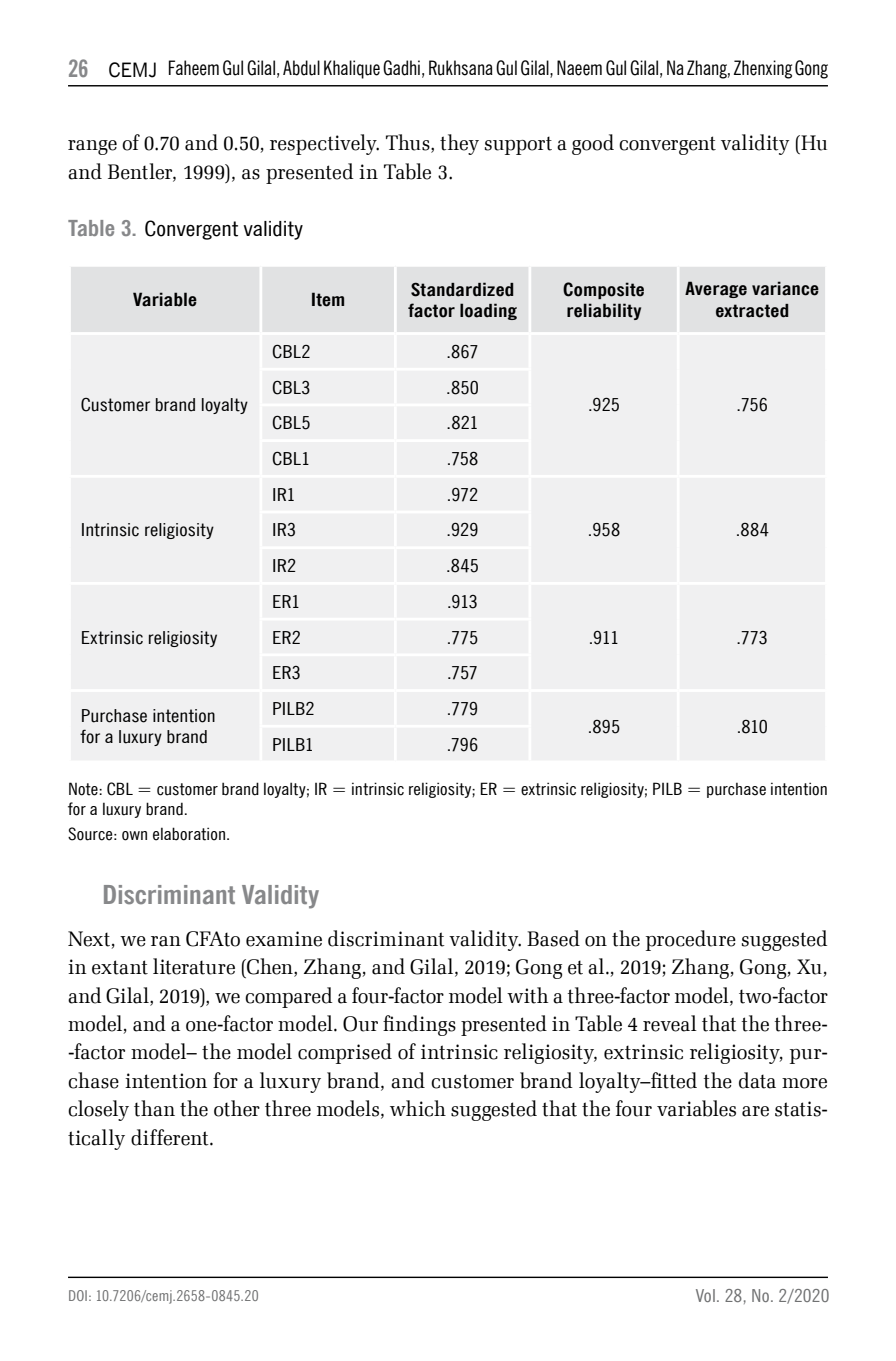
<style>
.page{position:relative;width:896px;height:1361px;background:#fff}
.page>*{position:absolute;margin:0;border:0;box-sizing:border-box;transform-origin:0 0}
.t1{font:700 26px "News Goth Cn EU";letter-spacing:-.005em;color:#87888a;scale:1.15 1}
.t2{font:21px/28.4px "Zapf Ellipt EU";color:#000;scale:.94 1}
.t3{font:21px "News Goth Cn EU";color:#000;scale:1.2 1}
.t4{font:20px "News Goth Cn EU";color:#000}
.t5{font:20px "News Goth EU";color:#000}
.t6{font:18px/21px "News Goth Cn EU";letter-spacing:.005em;color:#000;scale:1.2 1}
.t7{font:700 18px/21px "News Goth Cn EU";letter-spacing:.01em;color:#000;scale:1.2 1}
.t8{font:18px "News Goth Cn EU";letter-spacing:.005em;color:#707172;scale:1.15 1}
.t9{font:17px/20px "News Goth Cn EU";letter-spacing:.01em;color:#000;scale:1.15 1}
.t10{font:15px "News Goth Cn EU";letter-spacing:.015em;color:#707172;scale:1.1 1}
.s1{font-family:"News Goth Cn EU";font-weight:700;font-size:24px;color:#87888a}
.s2{font-weight:700;font-size:22px;color:#87888a}
</style>
<div class="page">
<hr style="left:68px;top:1276px;width:760px;height:2px;background:#000">
<hr style="left:68px;top:85px;width:760px;height:1px;background:#000">
<div style="left:71px;top:267px;width:754px;height:65px;background:#e1e2e3"></div>
<div style="left:71px;top:335px;width:754px;height:425px;background:#f0f0f1"></div>
<hr style="left:259px;top:267px;width:3px;height:65px;background:#fff">
<hr style="left:394px;top:267px;width:3px;height:65px;background:#fff">
<hr style="left:528px;top:267px;width:3px;height:65px;background:#fff">
<hr style="left:677px;top:267px;width:2px;height:65px;background:#fff">
<hr style="left:259px;top:335px;width:3px;height:33px;background:#fff">
<hr style="left:394px;top:335px;width:3px;height:33px;background:#fff">
<hr style="left:528px;top:335px;width:3px;height:33px;background:#fff">
<hr style="left:677px;top:335px;width:2px;height:34px;background:#fff">
<hr style="left:259px;top:368px;width:136px;height:3px;background:#fff">
<hr style="left:259px;top:371px;width:3px;height:32px;background:#fff">
<hr style="left:395px;top:368px;width:136px;height:3px;background:#fff">
<hr style="left:394px;top:371px;width:3px;height:32px;background:#fff">
<hr style="left:528px;top:371px;width:3px;height:32px;background:#fff">
<hr style="left:677px;top:369px;width:2px;height:36px;background:#fff">
<hr style="left:259px;top:403px;width:136px;height:3px;background:#fff">
<hr style="left:259px;top:406px;width:3px;height:33px;background:#fff">
<hr style="left:395px;top:403px;width:136px;height:3px;background:#fff">
<hr style="left:394px;top:406px;width:3px;height:33px;background:#fff">
<hr style="left:528px;top:406px;width:3px;height:33px;background:#fff">
<hr style="left:677px;top:405px;width:2px;height:36px;background:#fff">
<hr style="left:259px;top:439px;width:136px;height:3px;background:#fff">
<hr style="left:259px;top:442px;width:3px;height:33px;background:#fff">
<hr style="left:395px;top:439px;width:136px;height:3px;background:#fff">
<hr style="left:394px;top:442px;width:3px;height:33px;background:#fff">
<hr style="left:528px;top:442px;width:3px;height:33px;background:#fff">
<hr style="left:677px;top:441px;width:2px;height:34px;background:#fff">
<hr style="left:68px;top:475px;width:193px;height:3px;background:#fff">
<hr style="left:261px;top:475px;width:134px;height:3px;background:#fff">
<hr style="left:259px;top:478px;width:3px;height:32px;background:#fff">
<hr style="left:395px;top:475px;width:135px;height:3px;background:#fff">
<hr style="left:394px;top:478px;width:3px;height:32px;background:#fff">
<hr style="left:530px;top:475px;width:148px;height:3px;background:#fff">
<hr style="left:528px;top:478px;width:3px;height:32px;background:#fff">
<hr style="left:678px;top:475px;width:150px;height:3px;background:#fff">
<hr style="left:677px;top:478px;width:2px;height:34px;background:#fff">
<hr style="left:259px;top:510px;width:136px;height:3px;background:#fff">
<hr style="left:259px;top:513px;width:3px;height:33px;background:#fff">
<hr style="left:395px;top:510px;width:136px;height:3px;background:#fff">
<hr style="left:394px;top:513px;width:3px;height:33px;background:#fff">
<hr style="left:528px;top:513px;width:3px;height:33px;background:#fff">
<hr style="left:677px;top:512px;width:2px;height:36px;background:#fff">
<hr style="left:259px;top:546px;width:136px;height:3px;background:#fff">
<hr style="left:259px;top:549px;width:3px;height:33px;background:#fff">
<hr style="left:395px;top:546px;width:136px;height:3px;background:#fff">
<hr style="left:394px;top:549px;width:3px;height:33px;background:#fff">
<hr style="left:528px;top:549px;width:3px;height:33px;background:#fff">
<hr style="left:677px;top:548px;width:2px;height:34px;background:#fff">
<hr style="left:68px;top:582px;width:193px;height:3px;background:#fff">
<hr style="left:261px;top:582px;width:134px;height:3px;background:#fff">
<hr style="left:259px;top:585px;width:3px;height:33px;background:#fff">
<hr style="left:395px;top:582px;width:135px;height:3px;background:#fff">
<hr style="left:394px;top:585px;width:3px;height:33px;background:#fff">
<hr style="left:530px;top:582px;width:148px;height:3px;background:#fff">
<hr style="left:528px;top:585px;width:3px;height:33px;background:#fff">
<hr style="left:678px;top:582px;width:150px;height:3px;background:#fff">
<hr style="left:677px;top:585px;width:2px;height:34px;background:#fff">
<hr style="left:259px;top:618px;width:136px;height:2px;background:#fff">
<hr style="left:259px;top:620px;width:3px;height:33px;background:#fff">
<hr style="left:395px;top:618px;width:136px;height:2px;background:#fff">
<hr style="left:394px;top:620px;width:3px;height:33px;background:#fff">
<hr style="left:528px;top:620px;width:3px;height:33px;background:#fff">
<hr style="left:677px;top:619px;width:2px;height:36px;background:#fff">
<hr style="left:259px;top:653px;width:136px;height:3px;background:#fff">
<hr style="left:259px;top:656px;width:3px;height:33px;background:#fff">
<hr style="left:395px;top:653px;width:136px;height:3px;background:#fff">
<hr style="left:394px;top:656px;width:3px;height:33px;background:#fff">
<hr style="left:528px;top:656px;width:3px;height:33px;background:#fff">
<hr style="left:677px;top:655px;width:2px;height:34px;background:#fff">
<hr style="left:68px;top:689px;width:193px;height:3px;background:#fff">
<hr style="left:261px;top:689px;width:134px;height:3px;background:#fff">
<hr style="left:259px;top:692px;width:3px;height:33px;background:#fff">
<hr style="left:395px;top:689px;width:135px;height:3px;background:#fff">
<hr style="left:394px;top:692px;width:3px;height:33px;background:#fff">
<hr style="left:530px;top:689px;width:148px;height:3px;background:#fff">
<hr style="left:528px;top:692px;width:3px;height:33px;background:#fff">
<hr style="left:678px;top:689px;width:150px;height:3px;background:#fff">
<hr style="left:677px;top:692px;width:2px;height:34px;background:#fff">
<hr style="left:259px;top:725px;width:136px;height:2px;background:#fff">
<hr style="left:259px;top:727px;width:3px;height:33px;background:#fff">
<hr style="left:395px;top:725px;width:136px;height:2px;background:#fff">
<hr style="left:394px;top:727px;width:3px;height:33px;background:#fff">
<hr style="left:528px;top:727px;width:3px;height:33px;background:#fff">
<hr style="left:677px;top:726px;width:2px;height:34px;background:#fff">
<p class="t5" style="left:68px;top:58px;width:91px"><span class="s1">26</span> CEMJ</p>
<p class="t4" style="left:168px;top:56px;width:661px">Faheem Gul Gilal, Abdul Khalique Gadhi, Rukhsana Gul Gilal, Naeem Gul Gilal, Na Zhang, Zhenxing Gong</p>
<p class="t2" style="left:68px;top:129px;width:810px">range of 0.70 and 0.50, respectively. Thus, they support a good convergent validity (Hu and Bentler, 1999), as presented in Table 3.</p>
<p class="t3" style="left:68px;top:215px;width:198px"><span class="s2">Table 3.</span> Convergent validity</p>
<p class="t7" style="left:133px;top:289px;width:55px">Variable</p>
<p class="t7" style="left:311px;top:289px;width:30px">Item</p>
<p class="t7" style="left:408px;top:279px;width:92px">Standardized factor loading</p>
<p class="t7" style="left:563px;top:279px;width:70px">Composite reliability</p>
<p class="t7" style="left:685px;top:279px;width:113px;text-align:center">Average variance extracted</p>
<p class="t6" style="left:81px;top:395px;width:141px">Customer brand loyalty</p>
<p class="t6" style="left:81px;top:520px;width:112px">Intrinsic religiosity</p>
<p class="t6" style="left:81px;top:627px;width:116px">Extrinsic religiosity</p>
<p class="t6" style="left:272px;top:341px;width:34px">CBL2</p>
<p class="t6" style="left:446px;top:341px;width:28px">.867</p>
<p class="t6" style="left:272px;top:377px;width:34px">CBL3</p>
<p class="t6" style="left:446px;top:377px;width:29px">.850</p>
<p class="t6" style="left:272px;top:413px;width:33px">CBL5</p>
<p class="t6" style="left:447px;top:413px;width:28px">.821</p>
<p class="t6" style="left:272px;top:448px;width:33px">CBL1</p>
<p class="t6" style="left:447px;top:448px;width:28px">.758</p>
<p class="t6" style="left:588px;top:395px;width:28px">.925</p>
<p class="t6" style="left:736px;top:395px;width:28px">.756</p>
<p class="t6" style="left:272px;top:484px;width:21px">IR1</p>
<p class="t6" style="left:447px;top:484px;width:28px">.972</p>
<p class="t6" style="left:272px;top:520px;width:22px">IR3</p>
<p class="t6" style="left:446px;top:520px;width:28px">.929</p>
<p class="t6" style="left:588px;top:520px;width:28px">.958</p>
<p class="t6" style="left:736px;top:520px;width:29px">.884</p>
<p class="t6" style="left:272px;top:555px;width:22px">IR2</p>
<p class="t6" style="left:446px;top:555px;width:29px">.845</p>
<p class="t6" style="left:272px;top:591px;width:25px">ER1</p>
<p class="t6" style="left:447px;top:591px;width:27px">.913</p>
<p class="t6" style="left:272px;top:627px;width:26px">ER2</p>
<p class="t6" style="left:447px;top:627px;width:28px">.775</p>
<p class="t6" style="left:589px;top:627px;width:27px">.911</p>
<p class="t6" style="left:736px;top:627px;width:28px">.773</p>
<p class="t6" style="left:272px;top:662px;width:25px">ER3</p>
<p class="t6" style="left:447px;top:662px;width:27px">.757</p>
<p class="t6" style="left:272px;top:698px;width:37px">PILB2</p>
<p class="t6" style="left:447px;top:698px;width:28px">.779</p>
<p class="t6" style="left:81px;top:705px;width:114px">Purchase intention for a luxury brand</p>
<p class="t6" style="left:588px;top:716px;width:28px">.895</p>
<p class="t6" style="left:737px;top:716px;width:28px">.810</p>
<p class="t6" style="left:272px;top:734px;width:36px">PILB1</p>
<p class="t6" style="left:447px;top:734px;width:28px">.796</p>
<p class="t9" style="left:68px;top:779px;width:662px">Note: CBL = customer brand loyalty; IR = intrinsic religiosity; ER = extrinsic religiosity; PILB = purchase intention for a luxury brand.</p>
<p class="t9" style="left:68px;top:824px;width:143px">Source: own elaboration.</p>
<p class="t1" style="left:102px;top:879px;width:191px">Discriminant Validity</p>
<p class="t2" style="left:68px;top:925px;width:810px;text-align:justify">Next, we ran CFAto examine discriminant validity. Based on the procedure suggested in extant literature (Chen, Zhang, and Gilal, 2019; Gong et al., 2019; Zhang, Gong, Xu, and Gilal, 2019), we compared a four-factor model with a three-factor model, two-factor model, and a one-factor model. Our findings presented in Table 4 reveal that the three--factor model– the model comprised of intrinsic religiosity, extrinsic religiosity, pur&shy;chase intention for a luxury brand, and customer brand loyalty–fitted the data more closely than the other three models, which suggested that the four variables are statis&shy;tically different.</p>
<p class="t10" style="left:68px;top:1286px;width:175px">DOI: 10.7206/cemj.2658-0845.20</p>
<p class="t8" style="left:696px;top:1285px;width:118px">Vol. 28, No. 2/2020</p>
</div>
